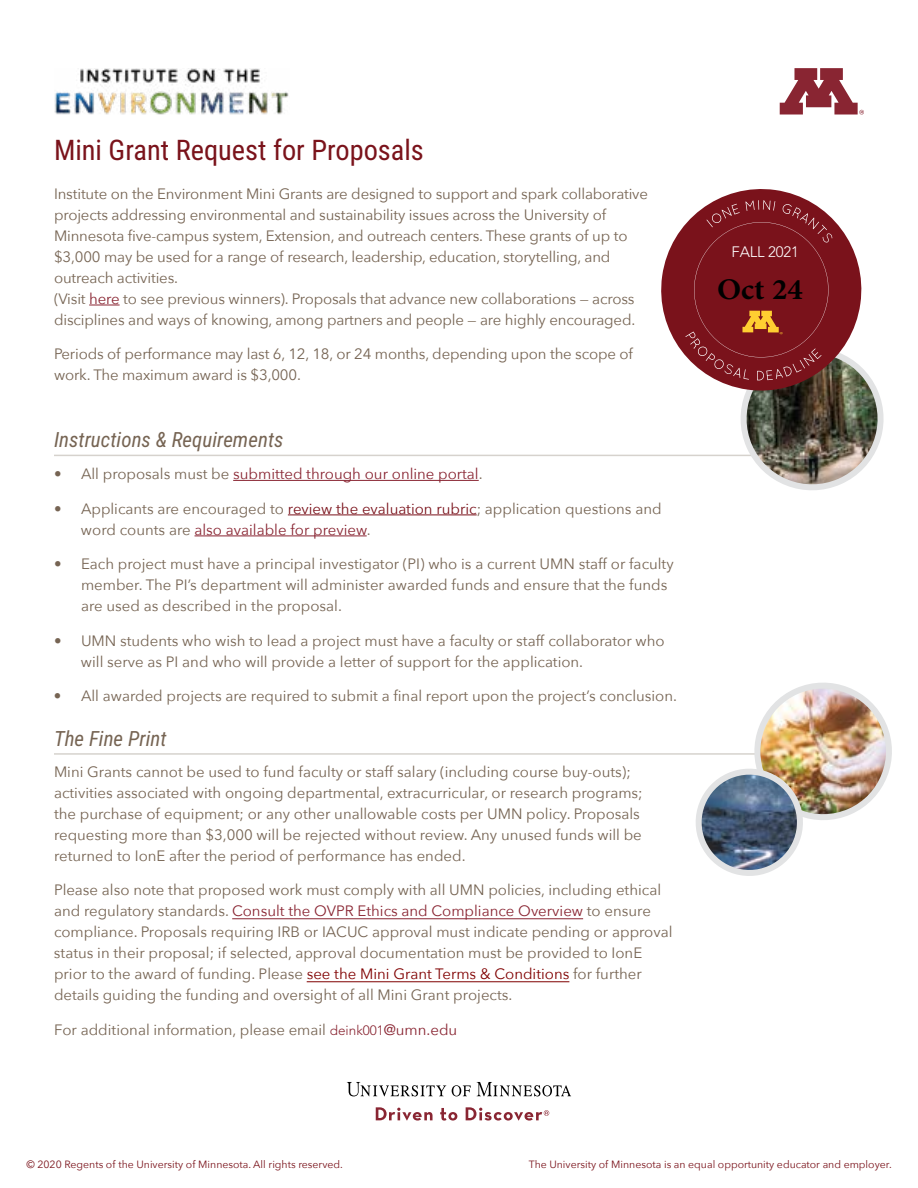
<style>
.page{position:relative;width:918px;height:1188px;background:#fff}
.page>*{position:absolute;margin:0;border:0;box-sizing:border-box;transform-origin:0 0}
.t1{font:700 42px "Adobe Arabic";color:#000}
.t2{font:28.35px "Roboto Condensed";color:#7a131b}
.t3{font:italic 21px "Roboto Condensed";color:#766453}
.t4{font:15px/21px "Avenir Next";color:#766453}
.t5{font:15px "Avenir Next";color:#892532}
.t6{font:300 15px "Avenir LT Std";letter-spacing:-.01em;color:#fff}
.t7{font:10.5px "Avenir Next";color:#7a131b}
.s1{color:#892532}
.s2{color:#766453}
.s3{color:#7a121b}
.s4{color:#800000}
.s5{font-family:"Avenir LT Std";font-weight:300;font-size:13.5px;color:#892532}
</style>
<div class="page">
<hr style="left:54px;top:455px;width:810px;height:1px;background:#d6d2cd">
<hr style="left:54px;top:753px;width:810px;height:2px;background:#d6d2cd">
<img style="left:54px;top:68px;width:235px;height:47px">
<hr style="left:89px;top:305px;width:31px;height:1px;background:#892532">
<hr style="left:233px;top:480px;width:246px;height:1px;background:#892532">
<hr style="left:288px;top:515px;width:189px;height:1px;background:#7a121b">
<hr style="left:195px;top:536px;width:172px;height:1px;background:#892532">
<hr style="left:307px;top:981px;width:262px;height:1px;background:#800000">
<hr style="left:232px;top:918px;width:351px;height:1px;background:#892532">
<svg style="left:780px;top:68px;width:84px;height:47px"></svg>
<img style="left:692px;top:682px;width:200px;height:194px">
<svg style="left:477px;top:1082px;width:94px;height:14px"></svg>
<svg style="left:452px;top:1085px;width:19px;height:11px"></svg>
<svg style="left:347px;top:1082px;width:99px;height:14px"></svg>
<svg style="left:376px;top:1107px;width:57px;height:14px"></svg>
<svg style="left:440px;top:1108px;width:17px;height:13px"></svg>
<svg style="left:466px;top:1107px;width:83px;height:14px"></svg>
<svg style="left:661px;top:189px;width:146px;height:166px;fill:#7d1720"></svg>
<svg style="left:685px;top:200px;width:199px;height:290px"></svg>
<h2 class="t2" style="left:54px;top:130px;width:371px">Mini Grant Request for Proposals</h2>
<p class="t4" style="left:54px;top:183px;width:596px">Institute on the Environment Mini Grants are designed to support and spark collaborative projects addressing environmental and sustainability issues across the University of Minnesota five-campus system, Extension, and outreach centers. These grants of up to $3,000 may be used for a range of research, leadership, education, storytelling, and outreach activities.<br>(Visit <span class="s1">here</span> to see previous winners). Proposals that advance new collaborations — across disciplines and ways of knowing, among partners and people — are highly encouraged.</p>
<p class="t4" style="left:54px;top:343px;width:581px">Periods of performance may last 6, 12, 18, or 24 months, depending upon the scope of work. The maximum award is $3,000.</p>
<h3 class="t3" style="left:54px;top:425px;width:231px">Instructions &amp; Requirements</h3>
<p class="t5" style="left:54px;top:461px;width:430px"><span class="s2">• All proposals must be</span> submitted through our online portal<span class="s2">.</span></p>
<p class="t4" style="left:81px;top:497px;width:582px;text-indent:-27px">• Applicants are encouraged to <span class="s3">review the evaluation rubric</span>; application questions and word counts are <span class="s1">also available for preview</span>.</p>
<p class="t4" style="left:81px;top:553px;width:594px;text-indent:-27px">• Each project must have a principal investigator (PI) who is a current UMN staff or faculty member. The PI’s department will administer awarded funds and ensure that the funds are used as described in the proposal.</p>
<p class="t4" style="left:81px;top:629px;width:585px;text-indent:-27px">• UMN students who wish to lead a project must have a faculty or staff collaborator who will serve as PI and who will provide a letter of support for the application.</p>
<p class="t4" style="left:54px;top:685px;width:625px">• All awarded projects are required to submit a final report upon the project’s conclusion.</p>
<h3 class="t3" style="left:54px;top:724px;width:114px">The Fine Print</h3>
<p class="t4" style="left:54px;top:760px;width:590px">Mini Grants cannot be used to fund faculty or staff salary (including course buy-outs); activities associated with ongoing departmental, extracurricular, or research programs; the purchase of equipment; or any other unallowable costs per UMN policy. Proposals requesting more than $3,000 will be rejected without review. Any unused funds will be returned to IonE after the period of performance has ended.</p>
<p class="t4" style="left:54px;top:879px;width:620px">Please also note that proposed work must comply with all UMN policies, including ethical and regulatory standards. <span class="s1">Consult the OVPR Ethics and Compliance Overview</span> to ensure compliance. Proposals requiring IRB or IACUC approval must indicate pending or approval status in their proposal; if selected, approval documentation must be provided to IonE prior to the award of funding. Please <span class="s4">see the Mini Grant Terms &amp; Conditions</span> for further details guiding the funding and oversight of all Mini Grant projects.</p>
<p class="t4" style="left:54px;top:1018px;width:405px">For additional information, please email <span class="s5">deink001</span><span class="s1">@umn.edu</span></p>
<p class="t6" style="left:731px;top:243px;width:69px">FALL 2021</p>
<h1 class="t1" style="left:717px;top:260px;width:87px">Oct 24</h1>
<p class="t7" style="left:26px;top:1156px;width:318px">© 2020 Regents of the University of Minnesota. All rights reserved.</p>
<p class="t7" style="left:529px;top:1156px;width:364px">The University of Minnesota is an equal opportunity educator and employer.</p>
</div>
